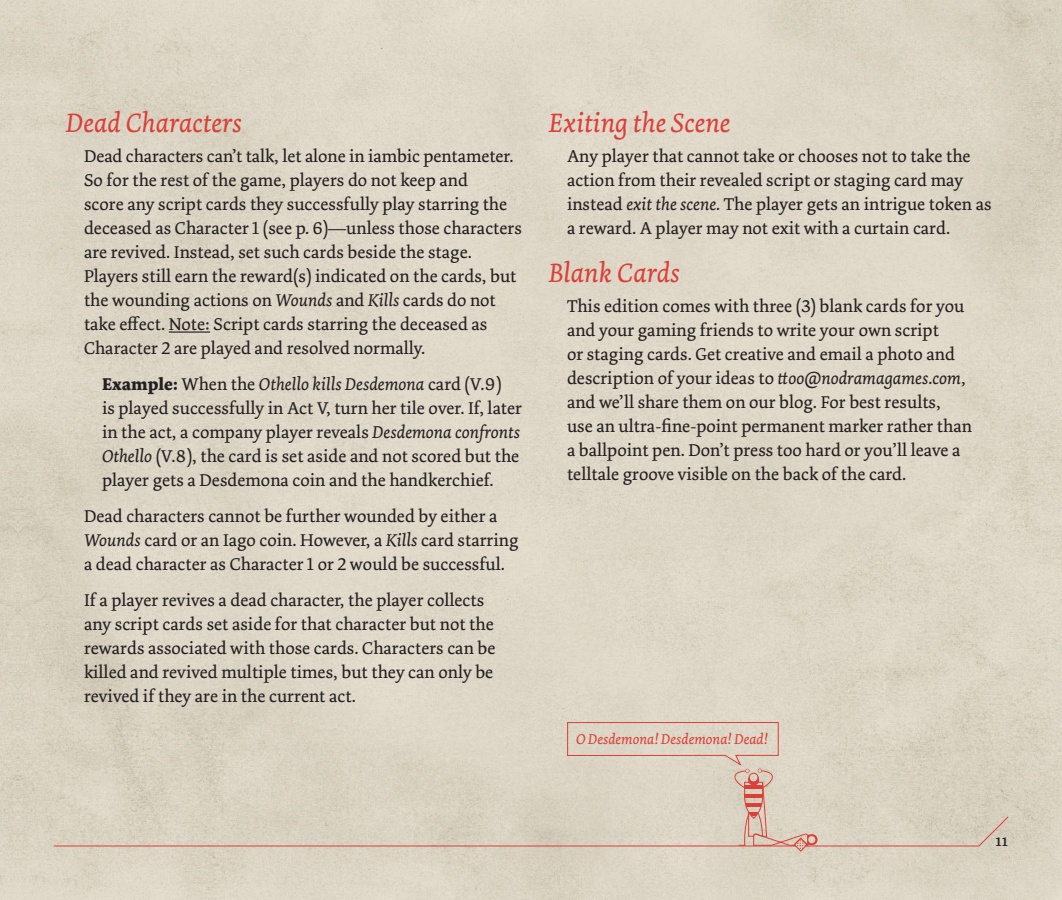
<style>
.page{position:relative;width:1062px;height:900px;background:#fff}
.page>*{position:absolute;margin:0;border:0;box-sizing:border-box;transform-origin:0 0}
.t1{font:italic 28px "Dolly Pro";color:#db3f38}
.t2{font:18px/24px "Dolly Pro";color:#231f20}
.t3{font:italic 15px "Dolly Pro";color:#db3f38}
.s1{font-style:italic}
.s2{font-weight:700}
</style>
<div class="page">
<img style="left:0;top:0;width:1062px;height:900px">
<hr style="left:169px;top:331px;width:41px;height:2px;background:#231f20">
<svg style="left:567px;top:721px;width:443px;height:131px;background:#d9cebe"></svg>
<hr style="left:54px;top:846px;width:742px;height:1px;background:#db3f38">
<h1 class="t1" style="left:66px;top:105px;width:178px">Dead Characters</h1>
<p class="t2" style="left:84px;top:144px;width:439px">Dead characters can’t talk, let alone in iambic pentameter.<br>So for the rest of the game, players do not keep and<br>score any script cards they successfully play starring the deceased as Character 1 (see p. 6)—unless those characters are revived. Instead, set such cards beside the stage.<br>Players still earn the reward(s) indicated on the cards, but the wounding actions on <span class="s1">Wounds</span> and <span class="s1">Kills</span> cards do not take effect. Note: Script cards starring the deceased as Character 2 are played and resolved normally.</p>
<p class="t2" style="left:102px;top:372px;width:422px"><span class="s2">Example:</span> When the <span class="s1">Othello kills Desdemona</span> card (V.9)<br>is played successfully in Act V, turn her tile over. If, later in the act, a company player reveals <span class="s1">Desdemona confronts Othello</span> (V.8), the card is set aside and not scored but the player gets a Desdemona coin and the handkerchief.</p>
<p class="t2" style="left:84px;top:504px;width:436px">Dead characters cannot be further wounded by either a<br><span class="s1">Wounds</span> card or an Iago coin. However, a <span class="s1">Kills</span> card starring a dead character as Character 1 or 2 would be successful.</p>
<p class="t2" style="left:84px;top:588px;width:413px">If a player revives a dead character, the player collects any script cards set aside for that character but not the rewards associated with those cards. Characters can be killed and revived multiple times, but they can only be revived if they are in the current act.</p>
<h1 class="t1" style="left:549px;top:105px;width:183px">Exiting the Scene</h1>
<p class="t2" style="left:567px;top:144px;width:426px">Any player that cannot take or chooses not to take the action from their revealed script or staging card may instead <span class="s1">exit the scene.</span> The player gets an intrigue token as a reward. A player may not exit with a curtain card.</p>
<h1 class="t1" style="left:549px;top:255px;width:132px">Blank Cards</h1>
<p class="t2" style="left:567px;top:294px;width:406px">This edition comes with three (3) blank cards for you and your gaming friends to write your own script<br>or staging cards. Get creative and email a photo and description of your ideas to <span class="s1">ttoo@nodramagames.com, </span>and we’ll share them on our blog. For best results,<br>use an ultra-fine-point permanent marker rather than a ballpoint pen. Don’t press too hard or you’ll leave a telltale groove visible on the back of the card.</p>
<p class="t3" style="left:576px;top:729px;width:193px">O Desdemona! Desdemona! Dead!</p>
<p class="t2" style="left:996px;top:828px;width:14px">11</p>
</div>
